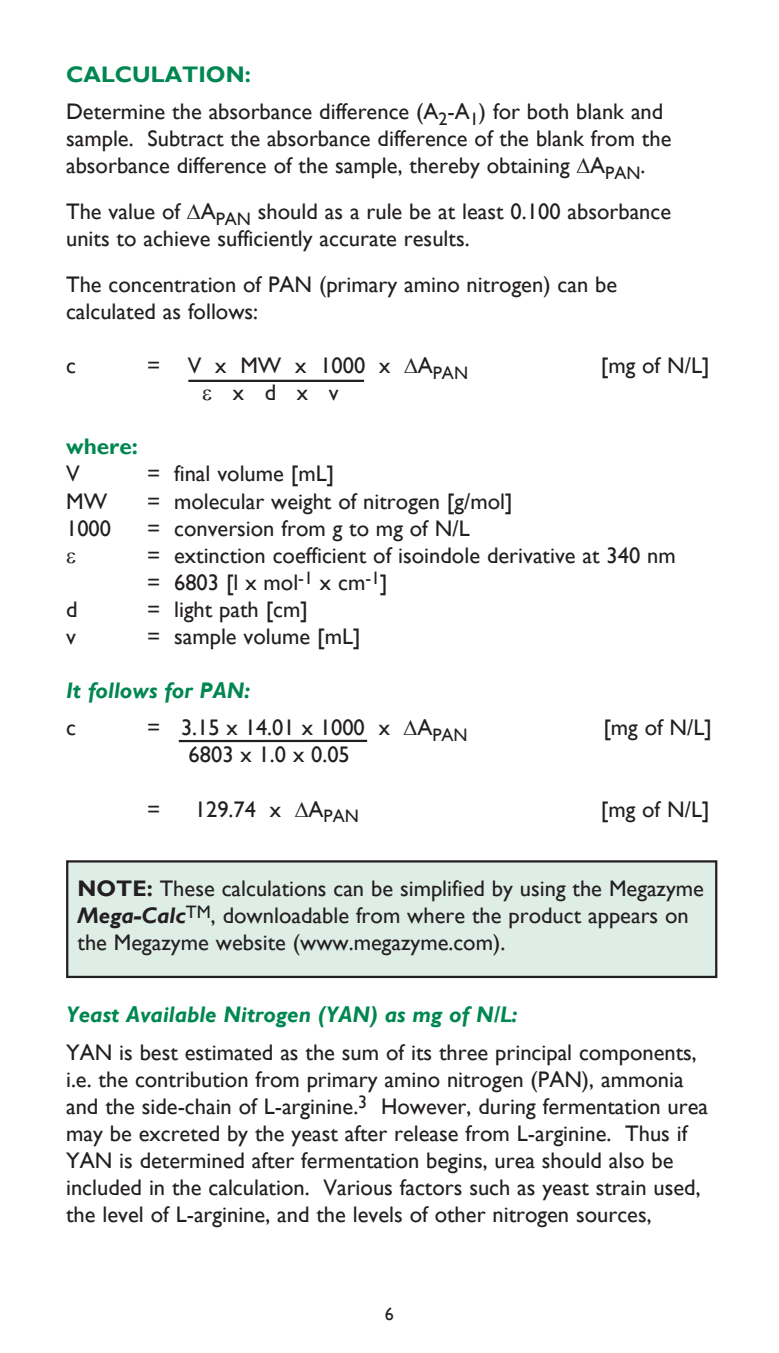
<style>
.page{position:relative;width:779px;height:1353px;background:#fff}
.page>*{position:absolute;margin:0;border:0;box-sizing:border-box;transform-origin:0 0}
.t1{font:22.5px/27px "Gill Sans";color:#231f20}
.t2{font:italic 700 22.5px "Gill Sans";color:#008751}
.t3{font:700 22.5px "Gill Sans";color:#008751}
.t4{font:18px "Gill Sans";color:#231f20}
.s1{font-weight:700}
.s2{font-weight:700;font-style:italic}
</style>
<div class="page">
<hr style="left:188px;top:379px;width:176px;height:3px;background:#231f20">
<hr style="left:179px;top:739px;width:188px;height:3px;background:#231f20">
<div style="left:67px;top:861px;width:648px;height:115px;background:#deede6"></div>
<div style="left:66px;top:860px;width:651px;height:117px;border:2px solid #231f20"></div>
<p class="t3" style="left:66px;top:60px;width:186px">CALCULATION:</p>
<p class="t1" style="left:66px;top:99px;width:606px">Determine the absorbance difference (A<sub>2</sub>-A<sub>1</sub>) for both blank and sample. Subtract the absorbance difference of the blank from the absorbance difference of the sample, thereby obtaining A<sub>PAN</sub>.</p>
<p class="t1" style="left:66px;top:199px;width:606px">The value of A<sub>PAN</sub> should as a rule be at least 0.100 absorbance units to achieve sufficiently accurate results.</p>
<p class="t1" style="left:66px;top:272px;width:552px">The concentration of PAN (primary amino nitrogen) can be calculated as follows:</p>
<p class="t1" style="left:66px;top:353px;width:11px">c</p>
<p class="t1" style="left:147px;top:353px;width:322px">= V x MW x 1000 x A<sub>PAN</sub></p>
<p class="t1" style="left:600px;top:353px;width:110px">[mg of N/L]</p>
<p class="t1" style="left:233px;top:380px;width:107px">x d x v</p>
<p class="t3" style="left:66px;top:433px;width:73px">where:</p>
<p class="t1" style="left:66px;top:461px;width:15px">V</p>
<p class="t1" style="left:147px;top:461px;width:188px">= final volume [mL]</p>
<p class="t1" style="left:66px;top:488px;width:43px">MW</p>
<p class="t1" style="left:147px;top:488px;width:366px">= molecular weight of nitrogen [g/mol]</p>
<p class="t1" style="left:66px;top:515px;width:46px">1000</p>
<p class="t1" style="left:147px;top:515px;width:324px">= conversion from g to mg of N/L</p>
<p class="t1" style="left:147px;top:542px;width:530px">= extinction coefficient of isoindole derivative at 340 nm</p>
<p class="t1" style="left:147px;top:569px;width:242px">= 6803 [l x mol<sup>-1</sup> x cm<sup>-1</sup>]</p>
<p class="t1" style="left:66px;top:596px;width:13px">d</p>
<p class="t1" style="left:147px;top:596px;width:162px">= light path [cm]</p>
<p class="t1" style="left:66px;top:623px;width:11px">v</p>
<p class="t1" style="left:147px;top:623px;width:215px">= sample volume [mL]</p>
<p class="t2" style="left:66px;top:677px;width:185px">It follows for PAN:</p>
<p class="t1" style="left:66px;top:714px;width:11px">c</p>
<p class="t1" style="left:147px;top:714px;width:322px">= 3.15 x 14.01 x 1000 x A<sub>PAN</sub></p>
<p class="t1" style="left:603px;top:714px;width:110px">[mg of N/L]</p>
<p class="t1" style="left:188px;top:741px;width:163px">6803 x 1.0 x 0.05</p>
<p class="t1" style="left:147px;top:795px;width:15px">=</p>
<p class="t1" style="left:195px;top:795px;width:165px">129.74 x A<sub>PAN</sub></p>
<p class="t1" style="left:600px;top:795px;width:110px">[mg of N/L]</p>
<p class="t1" style="left:77px;top:875px;width:627px"><span class="s1">NOTE:</span> These calculations can be simplified by using the Megazyme</p>
<p class="t1" style="left:77px;top:902px;width:612px"><span class="s2">Mega-Calc</span><sup>TM</sup>, downloadable from where the product appears on</p>
<p class="t1" style="left:77px;top:929px;width:429px">the Megazyme website (www.megazyme.com).</p>
<p class="t2" style="left:66px;top:1001px;width:453px">Yeast Available Nitrogen (YAN) as mg of N/L:</p>
<p class="t1" style="left:66px;top:1038px;width:643px">YAN is best estimated as the sum of its three principal components, i.e. the contribution from primary amino nitrogen (PAN), ammonia and the side-chain of L-arginine.<sup>3</sup> However, during fermentation urea may be excreted by the yeast after release from L-arginine. Thus if YAN is determined after fermentation begins, urea should also be included in the calculation. Various factors such as yeast strain used, the level of L-arginine, and the levels of other nitrogen sources,</p>
<p class="t4" style="left:385px;top:1302px;width:10px">6</p>
</div>
